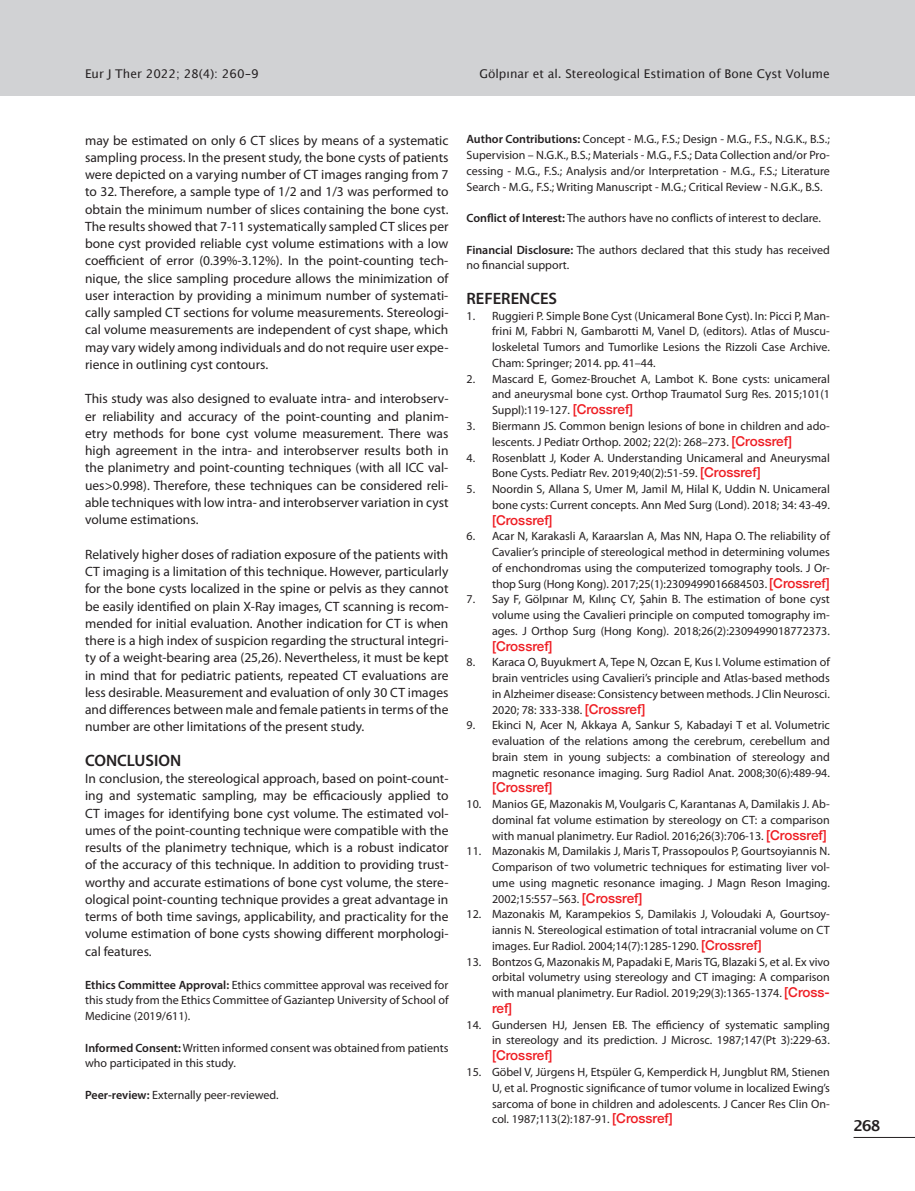
<style>
.page{position:relative;width:915px;height:1191px;background:#fff}
.page>*{position:absolute;margin:0;border:0;box-sizing:border-box;transform-origin:0 0}
.t1{font:600 16.5px "Myriad Pro";color:#231f20}
.t2{font:700 15px "Lucida Grande";color:#231f20}
.t3{font:13.5px/17.2px "Myriad Pro";color:#231f20;text-align:justify}
.t4{font:500 13.5px "Helvetica Neue";color:#ee1d23}
.t5{font:12px/15.8px "Myriad Pro";color:#231f20;text-align:justify}
.t6{font:12px "Lucida Grande";color:#231f20}
.s1{font-weight:600}
.s2{font-family:"Helvetica Neue";font-weight:500;font-size:13.5px;color:#ee1d23}
</style>
<div class="page">
<div style="left:0;top:0;width:914px;height:95px;background:#d1d2d4"></div>
<hr style="left:853px;top:1137px;width:61px;height:1px;background:#231f20">
<p class="t6" style="left:85px;top:65px;width:175px">Eur J Ther 2022; 28(4): 260-9</p>
<p class="t6" style="left:479px;top:65px;width:352px">Gölpınar et al. Stereological Estimation of Bone Cyst Volume</p>
<p class="t3" style="left:85px;top:131px;width:365px">may be estimated on only 6 CT slices by means of a systematic sampling process. In the present study, the bone cysts of patients were depicted on a varying number of CT images ranging from 7 to 32. Therefore, a sample type of 1/2 and 1/3 was performed to obtain the minimum number of slices containing the bone cyst.<br>The results showed that 7-11 systematically sampled CT slices per bone cyst provided reliable cyst volume estimations with a low coefficient of error (0.39%-3.12%). In the point-counting tech&shy;nique, the slice sampling procedure allows the minimization of user interaction by providing a minimum number of systemati&shy;cally sampled CT sections for volume measurements. Stereologi&shy;cal volume measurements are independent of cyst shape, which may vary widely among individuals and do not require user expe&shy;rience in outlining cyst contours.</p>
<p class="t3" style="left:85px;top:390px;width:365px">This study was also designed to evaluate intra- and interobserv&shy;er reliability and accuracy of the point-counting and planim&shy;etry methods for bone cyst volume measurement. There was high agreement in the intra- and interobserver results both in the planimetry and point-counting techniques (with all ICC val&shy;ues&gt;0.998). Therefore, these techniques can be considered reli&shy;able techniques with low intra- and interobserver variation in cyst volume estimations.</p>
<p class="t3" style="left:85px;top:545px;width:365px">Relatively higher doses of radiation exposure of the patients with CT imaging is a limitation of this technique. However, particularly for the bone cysts localized in the spine or pelvis as they cannot be easily identified on plain X-Ray images, CT scanning is recom&shy;mended for initial evaluation. Another indication for CT is when there is a high index of suspicion regarding the structural integri&shy;ty of a weight-bearing area (25,26). Nevertheless, it must be kept in mind that for pediatric patients, repeated CT evaluations are less desirable. Measurement and evaluation of only 30 CT images and differences between male and female patients in terms of the number are other limitations of the present study.</p>
<h1 class="t1" style="left:85px;top:749px;width:98px">CONCLUSION</h1>
<p class="t3" style="left:85px;top:769px;width:365px">In conclusion, the stereological approach, based on point-count&shy;ing and systematic sampling, may be efficaciously applied to CT images for identifying bone cyst volume. The estimated vol&shy;umes of the point-counting technique were compatible with the results of the planimetry technique, which is a robust indicator of the accuracy of this technique. In addition to providing trust&shy;worthy and accurate estimations of bone cyst volume, the stere&shy;ological point-counting technique provides a great advantage in terms of both time savings, applicability, and practicality for the volume estimation of bone cysts showing different morphologi&shy;cal features.</p>
<p class="t5" style="left:85px;top:976px;width:365px"><span class="s1">Ethics Committee Approval:</span> Ethics committee approval was received for this study from the Ethics Committee of Gaziantep University of School of Medicine (2019/611).</p>
<p class="t5" style="left:85px;top:1039px;width:365px"><span class="s1">Informed Consent:</span> Written informed consent was obtained from patients who participated in this study.</p>
<p class="t5" style="left:85px;top:1086px;width:195px"><span class="s1">Peer-review:</span> Externally peer-reviewed.</p>
<p class="t5" style="left:466px;top:131px;width:365px"><span class="s1">Author Contributions:</span> Concept - M.G., F.S.; Design - M.G., F.S., N.G.K., B.S.; Supervision – N.G.K., B.S.; Materials - M.G., F.S.; Data Collection and/or Pro&shy;cessing - M.G., F.S.; Analysis and/or Interpretation - M.G., F.S.; Literature Search - M.G., F.S.; Writing Manuscript - M.G.; Critical Review - N.G.K., B.S.</p>
<p class="t5" style="left:466px;top:210px;width:356px"><span class="s1">Conflict of Interest:</span> The authors have no conflicts of interest to declare.</p>
<p class="t5" style="left:466px;top:241px;width:365px"><span class="s1">Financial Disclosure:</span> The authors declared that this study has received no financial support.</p>
<h1 class="t1" style="left:466px;top:288px;width:92px">REFERENCES</h1>
<p class="t5" style="left:492px;top:308px;width:339px;text-indent:-26px">1. Ruggieri P. Simple Bone Cyst (Unicameral Bone Cyst). In: Picci P, Man&shy;frini M, Fabbri N, Gambarotti M, Vanel D, (editors). Atlas of Muscu&shy;loskeletal Tumors and Tumorlike Lesions the Rizzoli Case Archive.<br>Cham: Springer; 2014. pp. 41–44.</p>
<p class="t5" style="left:492px;top:371px;width:339px;text-indent:-26px">2. Mascard E, Gomez-Brouchet A, Lambot K. Bone cysts: unicameral and aneurysmal bone cyst. Orthop Traumatol Surg Res. 2015;101(1<br>Suppl):119-127. <span class="s2">[Crossref]</span></p>
<p class="t5" style="left:492px;top:418px;width:339px;text-indent:-26px">3. Biermann JS. Common benign lesions of bone in children and ado&shy;lescents. J Pediatr Orthop. 2002; 22(2): 268–273. <span class="s2">[Crossref]</span></p>
<p class="t5" style="left:492px;top:449px;width:339px;text-indent:-26px">4. Rosenblatt J, Koder A. Understanding Unicameral and Aneurysmal<br>Bone Cysts. Pediatr Rev. 2019;40(2):51-59. <span class="s2">[Crossref]</span></p>
<p class="t5" style="left:466px;top:481px;width:365px;text-align:right">5. Noordin S, Allana S, Umer M, Jamil M, Hilal K, Uddin N. Unicameral bone cysts: Current concepts. Ann Med Surg (Lond). 2018; 34: 43-49.</p>
<p class="t4" style="left:492px;top:509px;width:62px">[Crossref]</p>
<p class="t5" style="left:492px;top:528px;width:339px;text-indent:-26px">6. Acar N, Karakasli A, Karaarslan A, Mas NN, Hapa O. The reliability of Cavalier’s principle of stereological method in determining volumes of enchondromas using the computerized tomography tools. J Or&shy;thop Surg (Hong Kong). 2017;25(1):2309499016684503. <span class="s2">[Crossref]</span></p>
<p class="t5" style="left:492px;top:591px;width:339px;text-indent:-26px">7. Say F, Gölpınar M, Kılınç CY, Şahin B. The estimation of bone cyst volume using the Cavalieri principle on computed tomography im&shy;ages. J Orthop Surg (Hong Kong). 2018;26(2):2309499018772373.</p>
<p class="t4" style="left:492px;top:635px;width:62px">[Crossref]</p>
<p class="t5" style="left:492px;top:654px;width:339px;text-indent:-26px">8. Karaca O, Buyukmert A, Tepe N, Ozcan E, Kus I. Volume estimation of brain ventricles using Cavalieri’s principle and Atlas-based methods in Alzheimer disease: Consistency between methods. J Clin Neurosci.<br>2020; 78: 333-338. <span class="s2">[Crossref]</span></p>
<p class="t5" style="left:492px;top:717px;width:339px;text-indent:-26px">9. Ekinci N, Acer N, Akkaya A, Sankur S, Kabadayi T et al. Volumetric evaluation of the relations among the cerebrum, cerebellum and brain stem in young subjects: a combination of stereology and magnetic resonance imaging. Surg Radiol Anat. 2008;30(6):489-94.</p>
<p class="t4" style="left:492px;top:776px;width:62px">[Crossref]</p>
<p class="t5" style="left:492px;top:796px;width:339px;text-indent:-26px">10. Manios GE, Mazonakis M, Voulgaris C, Karantanas A, Damilakis J. Ab&shy;dominal fat volume estimation by stereology on CT: a comparison with manual planimetry. Eur Radiol. 2016;26(3):706-13. <span class="s2">[Crossref]</span></p>
<p class="t5" style="left:492px;top:843px;width:339px;text-indent:-26px">11. Mazonakis M, Damilakis J, Maris T, Prassopoulos P, Gourtsoyiannis N.<br>Comparison of two volumetric techniques for estimating liver vol&shy;ume using magnetic resonance imaging. J Magn Reson Imaging.<br>2002;15:557–563. <span class="s2">[Crossref]</span></p>
<p class="t5" style="left:492px;top:906px;width:339px;text-indent:-26px">12. Mazonakis M, Karampekios S, Damilakis J, Voloudaki A, Gourtsoy&shy;iannis N. Stereological estimation of total intracranial volume on CT images. Eur Radiol. 2004;14(7):1285-1290. <span class="s2">[Crossref]</span></p>
<p class="t5" style="left:492px;top:953px;width:339px;text-indent:-26px">13. Bontzos G, Mazonakis M, Papadaki E, Maris TG, Blazaki S, et al. Ex vivo orbital volumetry using stereology and CT imaging: A comparison with manual planimetry. Eur Radiol. 2019;29(3):1365-1374. <span class="s2">[Cross-</span></p>
<p class="t4" style="left:492px;top:997px;width:22px">ref]</p>
<p class="t5" style="left:466px;top:1016px;width:365px;text-align:right">14. Gundersen HJ, Jensen EB. The efficiency of systematic sampling in stereology and its prediction. J Microsc. 1987;147(Pt 3):229-63.</p>
<p class="t4" style="left:492px;top:1044px;width:62px">[Crossref]</p>
<p class="t5" style="left:492px;top:1064px;width:339px;text-indent:-26px">15. Göbel V, Jürgens H, Etspüler G, Kemperdick H, Jungblut RM, Stienen U, et al. Prognostic significance of tumor volume in localized Ewing’s sarcoma of bone in children and adolescents. J Cancer Res Clin On&shy;col. 1987;113(2):187-91. <span class="s2">[Crossref]</span></p>
<p class="t2" style="left:853px;top:1115px;width:28px">268</p>
</div>
